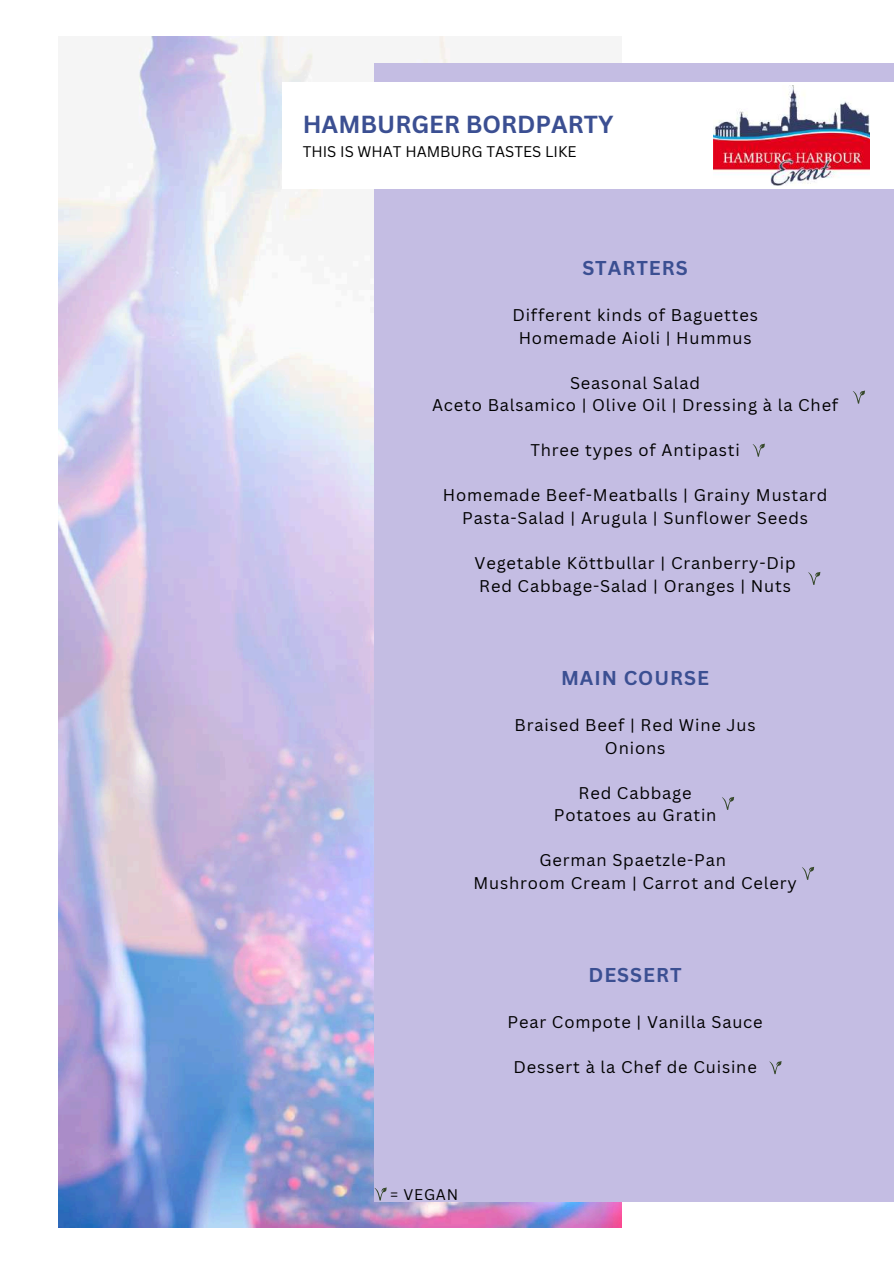
<style>
.page{position:relative;width:894px;height:1264px;background:#fff}
.page>*{position:absolute;margin:0;border:0;box-sizing:border-box;transform-origin:0 0}
.t1{font:700 24px "Canva Sans";color:#3b4f92}
.t2{font:700 19.5px "Canva Sans";letter-spacing:.05em;color:#3b4f92}
.t3{font:16.5px/22.5px "Canva Sans";letter-spacing:.05em;color:#000;text-align:center}
.t4{font:15px "Canva Sans";color:#000}
</style>
<div class="page">
<img style="left:59px;top:36px;width:562px;height:1191px">
<div style="left:374px;top:63px;width:519px;height:1138px;background:#c4bde3"></div>
<div style="left:282px;top:82px;width:611px;height:107px;background:#fff"></div>
<svg style="left:374px;top:1187px;width:12px;height:13px"></svg>
<img style="left:713px;top:86px;width:156px;height:100px">
<svg style="left:853px;top:390px;width:11px;height:13px"></svg>
<svg style="left:802px;top:867px;width:11px;height:12px"></svg>
<svg style="left:808px;top:572px;width:12px;height:13px"></svg>
<svg style="left:752px;top:444px;width:12px;height:12px"></svg>
<svg style="left:769px;top:1061px;width:12px;height:13px"></svg>
<svg style="left:722px;top:797px;width:12px;height:13px"></svg>
<h1 class="t1" style="left:302px;top:108px;width:312px">HAMBURGER BORDPARTY</h1>
<p class="t4" style="left:302px;top:141px;width:275px">THIS IS WHAT HAMBURG TASTES LIKE</p>
<p class="t2" style="left:582px;top:254px;width:107px">STARTERS</p>
<p class="t3" style="left:512px;top:304px;width:247px">Different kinds of Baguettes<br>Homemade Aioli | Hummus</p>
<p class="t3" style="left:432px;top:371px;width:407px">Seasonal Salad<br>Aceto Balsamico | Olive Oil | Dressing à la Chef</p>
<p class="t3" style="left:530px;top:439px;width:211px">Three types of Antipasti</p>
<p class="t3" style="left:442px;top:484px;width:386px">Homemade Beef-Meatballs | Grainy Mustard<br>Pasta-Salad | Arugula | Sunflower Seeds</p>
<p class="t3" style="left:474px;top:551px;width:322px;text-align:left">Vegetable Köttbullar | Cranberry-Dip<br>Red Cabbage-Salad | Oranges | Nuts</p>
<p class="t2" style="left:561px;top:664px;width:149px">MAIN COURSE</p>
<p class="t3" style="left:514px;top:713px;width:242px">Braised Beef | Red Wine Jus<br>Onions</p>
<p class="t3" style="left:553px;top:781px;width:164px">Red Cabbage<br>Potatoes au Gratin</p>
<p class="t3" style="left:473px;top:848px;width:325px">German Spaetzle-Pan<br>Mushroom Cream | Carrot and Celery</p>
<p class="t4" style="left:390px;top:1183px;width:70px">= VEGAN</p>
<p class="t2" style="left:588px;top:961px;width:95px">DESSERT</p>
<p class="t3" style="left:507px;top:1010px;width:257px">Pear Compote | Vanilla Sauce</p>
<p class="t3" style="left:513px;top:1055px;width:245px">Dessert à la Chef de Cuisine</p>
</div>
